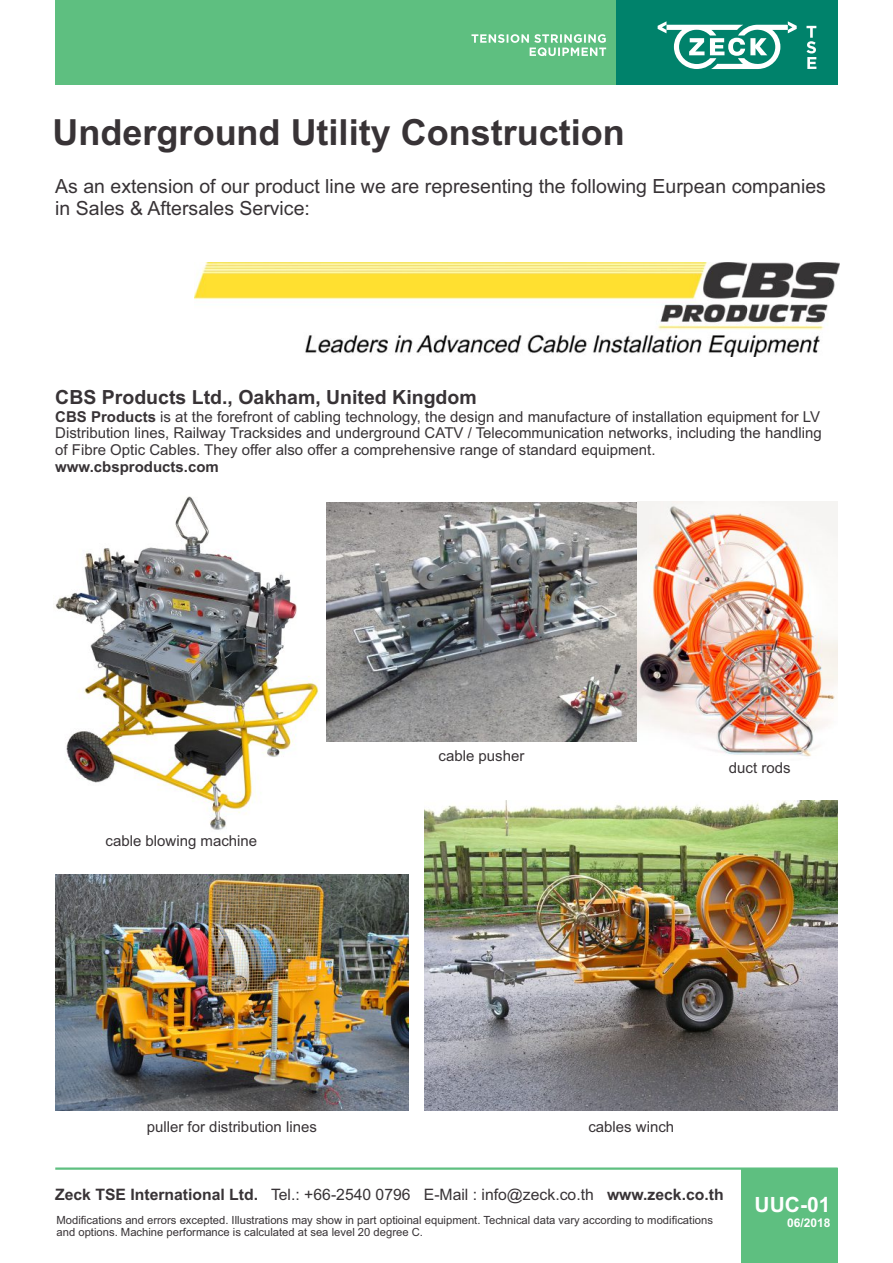
<style>
.page{position:relative;width:893px;height:1263px;background:#fff}
.page>*{position:absolute;margin:0;border:0;box-sizing:border-box;transform-origin:0 0}
.t1{font:700 36px "Arial";color:#383336}
.t2{font:700 21px "Arial";color:#fff}
.t3{font:19.5px/21.8px "Arial";color:#383336}
.t4{font:700 19.5px "Arial";color:#383336}
.t5{font:15.75px "Arial";color:#383336}
.t6{font:15px/16.8px "Arial";color:#383336;text-align:justify}
.t7{font:700 15px "Arial";color:#383336}
.t8{font:700 12px "Arial";color:#fff}
.t9{font:11.25px/12.6px "Arial";color:#383336}
.s1{font-weight:700}
</style>
<div class="page">
<img style="left:326px;top:502px;width:311px;height:239px">
<div style="left:55px;top:0;width:562px;height:85px;background:#5ebf80"></div>
<div style="left:617px;top:0;width:221px;height:85px;background:#00826b"></div>
<svg style="left:471px;top:34px;width:135px;height:22px"></svg>
<svg style="left:806px;top:26px;width:10px;height:43px"></svg>
<svg style="left:658px;top:21px;width:139px;height:48px"></svg>
<hr style="left:55px;top:1167px;width:783px;height:3px;background:#5ebf80">
<div style="left:741px;top:1168px;width:97px;height:95px;background:#5ebf80"></div>
<img style="left:194px;top:263px;width:645px;height:93px">
<img style="left:55px;top:496px;width:265px;height:334px">
<img style="left:424px;top:800px;width:414px;height:311px">
<img style="left:637px;top:502px;width:200px;height:255px">
<img style="left:55px;top:874px;width:354px;height:237px">
<h1 class="t1" style="left:53px;top:119px;width:574px">Underground Utility Construction</h1>
<h3 class="t3" style="left:55px;top:177px;width:772px">As an extension of our product line we are representing the following Eurpean companies in Sales &amp; Aftersales Service:</h3>
<h3 class="t4" style="left:55px;top:390px;width:423px">CBS Products Ltd., Oakham, United Kingdom</h3>
<p class="t6" style="left:55px;top:409px;width:768px"><span class="s1">CBS Products</span> is at the forefront of cabling technology, the design and manufacture of installation equipment for LV Distribution lines, Railway Tracksides and underground CATV / Telecommunication networks, including the handling of Fibre Optic Cables. They offer also offer a comprehensive range of standard equipment.</p>
<p class="t7" style="left:55px;top:461px;width:165px">www.cbsproducts.com</p>
<p class="t6" style="left:106px;top:833px;width:153px">cable blowing machine</p>
<p class="t6" style="left:439px;top:749px;width:87px">cable pusher</p>
<p class="t6" style="left:729px;top:760px;width:63px">duct rods</p>
<p class="t6" style="left:147px;top:1120px;width:172px">puller for distribution lines</p>
<p class="t6" style="left:588px;top:1120px;width:87px">cables winch</p>
<p class="t5" style="left:55px;top:1188px;width:670px"><span class="s1">Zeck TSE International Ltd.</span> Tel.: +66-2540 0796 E-Mail : info@zeck.co.th <span class="s1">www.zeck.co.th</span></p>
<p class="t9" style="left:57px;top:1214px;width:658px">Modifications and errors excepted. Illustrations may show in part optioinal equipment. Technical data vary according to modifications and options. Machine performance is calculated at sea level 20 degree C.</p>
<h2 class="t2" style="left:755px;top:1196px;width:77px">UUC-01</h2>
<p class="t8" style="left:787px;top:1218px;width:45px">06/2018</p>
</div>
